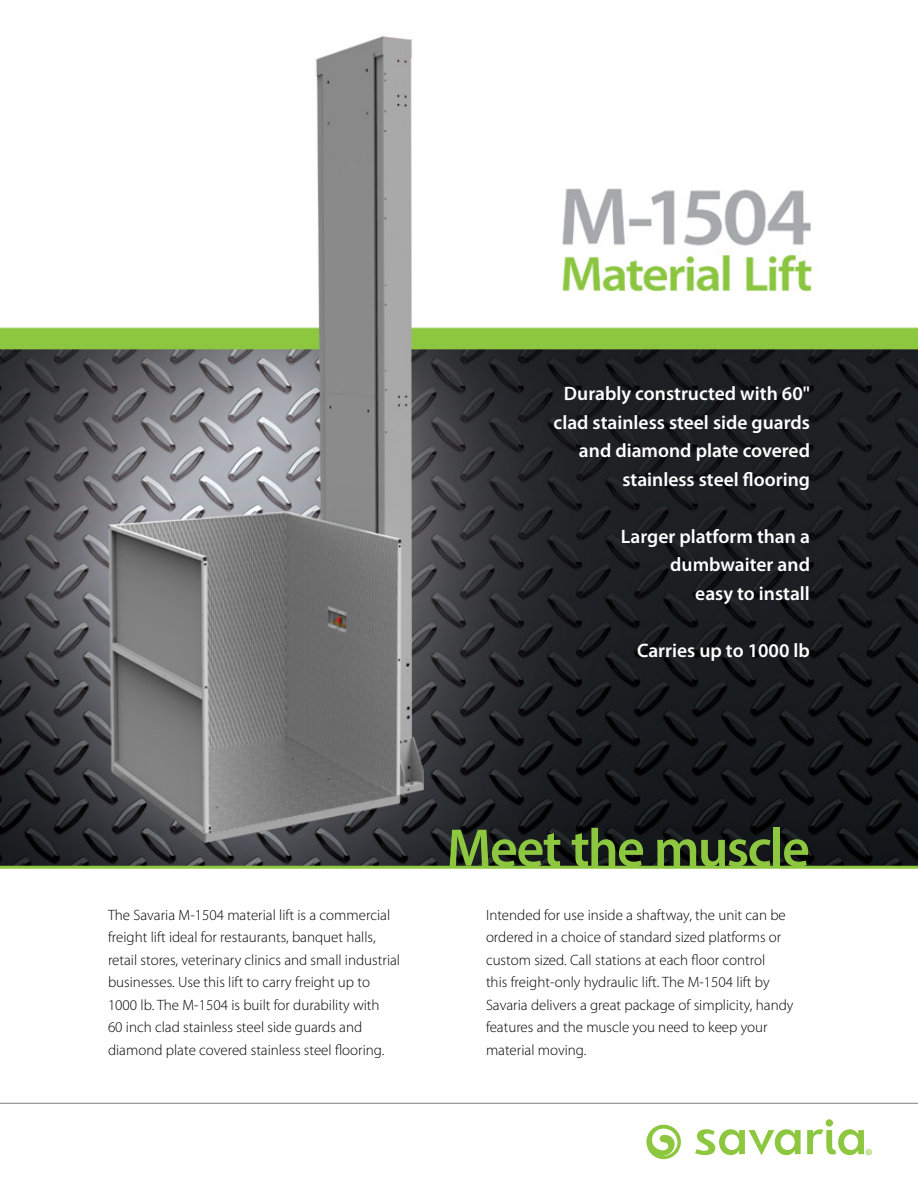
<style>
.page{position:relative;width:918px;height:1188px;background:#fff}
.page>*{position:absolute;margin:0;border:0;box-sizing:border-box;transform-origin:0 0}
.t1{font:600 54px "Myriad Pro";letter-spacing:-.03em;color:#8dc63f}
.t2{font:600 19.5px/28.5px "Myriad Pro";color:#fff;text-align:right}
.t3{font:300 15px/22.5px "Myriad Pro";color:#000}
</style>
<div class="page">
<img style="left:0;top:35px;width:918px;height:831px">
<hr style="left:0;top:1103px;width:918px;height:1px;background:#7e8083">
<hr style="left:0;top:866px;width:918px;height:3px;background:#8dc63f">
<svg style="left:695px;top:1129px;width:106px;height:26px"></svg>
<svg style="left:646px;top:1125px;width:35px;height:34px"></svg>
<svg style="left:807px;top:1119px;width:65px;height:36px"></svg>
<h2 class="t2" style="left:554px;top:379px;width:258px">Durably constructed with 60" clad stainless steel side guards and diamond plate covered stainless steel flooring</h2>
<h2 class="t2" style="left:621px;top:521px;width:191px">Larger platform than a dumbwaiter and<br>easy to install</h2>
<h2 class="t2" style="left:637px;top:635px;width:174px">Carries up to 1000 lb</h2>
<h1 class="t1" style="left:447px;top:814px;width:365px">Meet the muscle</h1>
<p class="t3" style="left:108px;top:903px;width:294px">The Savaria M-1504 material lift is a commercial freight lift ideal for restaurants, banquet halls, retail stores, veterinary clinics and small industrial businesses. Use this lift to carry freight up to 1000 lb. The M-1504 is built for durability with<br>60 inch clad stainless steel side guards and diamond plate covered stainless steel flooring.</p>
<p class="t3" style="left:486px;top:903px;width:309px">Intended for use inside a shaftway, the unit can be ordered in a choice of standard sized platforms or custom sized. Call stations at each floor control<br>this freight-only hydraulic lift. The M-1504 lift by Savaria delivers a great package of simplicity, handy features and the muscle you need to keep your material moving.</p>
</div>
